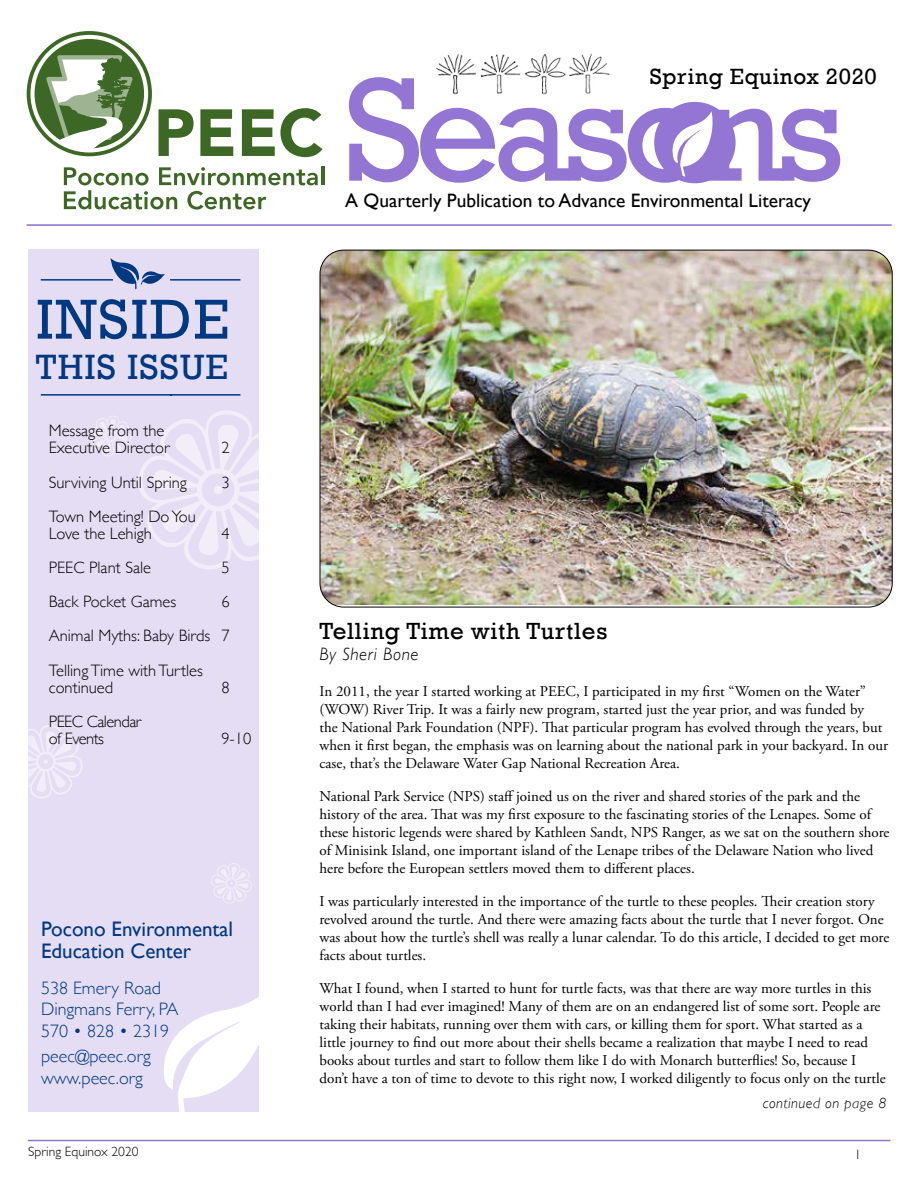
<style>
.page{position:relative;width:918px;height:1188px;background:#fff}
.page>*{position:absolute;margin:0;border:0;box-sizing:border-box;transform-origin:0 0}
.t1{font:150px "Rockwell";letter-spacing:-.06em;color:#9375d4}
.t2{font:57.15px "Rockwell";letter-spacing:.03em;color:#003882}
.t3{font:36.15px "Rockwell";letter-spacing:.03em;color:#003882}
.t4{font:24px "Rockwell";letter-spacing:.03em;color:#000}
.t5{font:22.65px "Rockwell";letter-spacing:.03em;color:#000}
.t6{font:21px/22.5px "Gill Sans";color:#003882}
.t7{font:19.35px "Gill Sans";color:#000}
.t8{font:300 18px/21.6px "Gill Sans";color:#003882}
.t9{font:italic 300 18px "Gill Sans";letter-spacing:.03em;color:#000}
.t10{font:300 16.5px/17.1px "Gill Sans";color:#000}
.t11{font:300 16.5px/17.1px "Gill Sans";letter-spacing:-.03em;color:#000}
.t12{font:15px/18px "Adobe Garamond Pro";color:#000}
.t13{font:italic 300 15px "Gill Sans";letter-spacing:.03em;color:#000}
.t14{font:300 13.5px "Gill Sans";color:#000}
</style>
<div class="page">
<div style="left:28px;top:250px;width:230px;height:862px;background:#e4ddf4"></div>
<hr style="left:27px;top:224px;width:865px;height:2px;background:#9375d4">
<svg style="left:164px;top:984px;width:95px;height:128px"></svg>
<div style="left:654px;top:102px;width:82px;height:81px;background:#9375d4;border-radius:50%"></div>
<svg style="left:669px;top:111px;width:44px;height:66px"></svg>
<hr style="left:28px;top:1140px;width:862px;height:1px;background:#9375d4">
<div style="left:35px;top:39px;width:109px;height:109px;background:#3d6725;border-radius:50%"></div>
<svg style="left:159px;top:109px;width:35px;height:47px"></svg>
<svg style="left:200px;top:109px;width:33px;height:47px"></svg>
<svg style="left:242px;top:108px;width:80px;height:49px"></svg>
<hr style="left:321px;top:166px;width:3px;height:19px;background:#3d6725">
<svg style="left:64px;top:167px;width:254px;height:43px"></svg>
<svg style="left:46px;top:55px;width:87px;height:102px"></svg>
<div style="left:27px;top:31px;width:125px;height:125px;border:4px solid #3d6725;border-radius:50%"></div>
<hr style="left:170px;top:279px;width:70px;height:2px;background:#003882">
<hr style="left:41px;top:279px;width:72px;height:2px;background:#003882">
<hr style="left:170px;top:394px;width:70px;height:2px;background:#003882">
<hr style="left:41px;top:394px;width:131px;height:2px;background:#003882">
<svg style="left:111px;top:258px;width:54px;height:31px"></svg>
<svg style="left:138px;top:410px;width:121px;height:160px"></svg>
<svg style="left:28px;top:725px;width:55px;height:74px"></svg>
<svg style="left:211px;top:863px;width:41px;height:41px"></svg>
<svg style="left:90px;top:416px;width:41px;height:40px"></svg>
<img style="left:436px;top:54px;width:174px;height:41px">
<img style="left:321px;top:250px;width:571px;height:355px">
<h2 class="t2" style="left:36px;top:286px;width:195px">INSIDE</h2>
<h3 class="t3" style="left:36px;top:346px;width:194px">THIS ISSUE</h3>
<p class="t10" style="left:49px;top:422px;width:122px">Message from the<br>Executive Director</p>
<p class="t10" style="left:221px;top:439px;width:10px">2</p>
<p class="t10" style="left:49px;top:473px;width:140px">Surviving Until Spring</p>
<p class="t10" style="left:221px;top:473px;width:10px">3</p>
<p class="t10" style="left:49px;top:507px;width:149px">Town Meeting! Do You<br>Love the Lehigh</p>
<p class="t10" style="left:221px;top:524px;width:10px">4</p>
<p class="t10" style="left:49px;top:558px;width:104px">PEEC Plant Sale</p>
<p class="t10" style="left:221px;top:558px;width:10px">5</p>
<p class="t10" style="left:49px;top:593px;width:129px">Back Pocket Games</p>
<p class="t10" style="left:49px;top:584px;width:182px;line-height:34.2px;text-align:justify;text-indent:173px">6<br>Animal Myths: Baby Birds 7<br>Telling Time with Turtles</p>
<p class="t10" style="left:49px;top:678px;width:66px">continued</p>
<p class="t10" style="left:221px;top:678px;width:10px">8</p>
<p class="t11" style="left:49px;top:712px;width:94px">PEEC Calendar of Events</p>
<p class="t10" style="left:221px;top:729px;width:31px">9-10</p>
<h3 class="t6" style="left:41px;top:917px;width:194px">Pocono Environmental<br>Education Center</h3>
<p class="t8" style="left:41px;top:976px;width:139px">538 Emery Road<br>Dingmans Ferry, PA<br>570 • 828 • 2319</p>
<p class="t8" style="left:41px;top:1045px;width:111px">peec@peec.org www.peec.org</p>
<h3 class="t5" style="left:650px;top:63px;width:229px">Spring Equinox 2020</h3>
<h1 class="t1" style="left:344px;top:44px;width:502px">Seasons</h1>
<p class="t7" style="left:345px;top:189px;width:467px">A Quarterly Publication to Advance Environmental Literacy</p>
<h3 class="t4" style="left:320px;top:617px;width:289px">Telling Time with Turtles</h3>
<p class="t9" style="left:320px;top:644px;width:101px">By Sheri Bone</p>
<p class="t12" style="left:320px;top:683px;width:570px">In 2011, the year I started working at PEEC, I participated in my first “Women on the Water” (WOW) River Trip. It was a fairly new program, started just the year prior, and was funded by<br>the National Park Foundation (NPF). That particular program has evolved through the years, but when it first began, the emphasis was on learning about the national park in your backyard. In our case, that’s the Delaware Water Gap National Recreation Area.</p>
<p class="t12" style="left:320px;top:788px;width:571px">National Park Service (NPS) staff joined us on the river and shared stories of the park and the history of the area. That was my first exposure to the fascinating stories of the Lenapes. Some of these historic legends were shared by Kathleen Sandt, NPS Ranger, as we sat on the southern shore of Minisink Island, one important island of the Lenape tribes of the Delaware Nation who lived here before the European settlers moved them to different places.</p>
<p class="t12" style="left:320px;top:893px;width:571px">I was particularly interested in the importance of the turtle to these peoples. Their creation story revolved around the turtle. And there were amazing facts about the turtle that I never forgot. One was about how the turtle’s shell was really a lunar calendar. To do this article, I decided to get more facts about turtles.</p>
<p class="t12" style="left:320px;top:980px;width:568px">What I found, when I started to hunt for turtle facts, was that there are way more turtles in this world than I had ever imagined! Many of them are on an endangered list of some sort. People are taking their habitats, running over them with cars, or killing them for sport. What started as a little journey to find out more about their shells became a realization that maybe I need to read books about turtles and start to follow them like I do with Monarch butterflies! So, because I don’t have a ton of time to devote to this right now, I worked diligently to focus only on the turtle</p>
<p class="t13" style="left:763px;top:1094px;width:125px">continued on page 8</p>
<p class="t14" style="left:28px;top:1141px;width:112px">Spring Equinox 2020</p>
<p class="t14" style="left:854px;top:1144px;width:8px">1</p>
</div>
